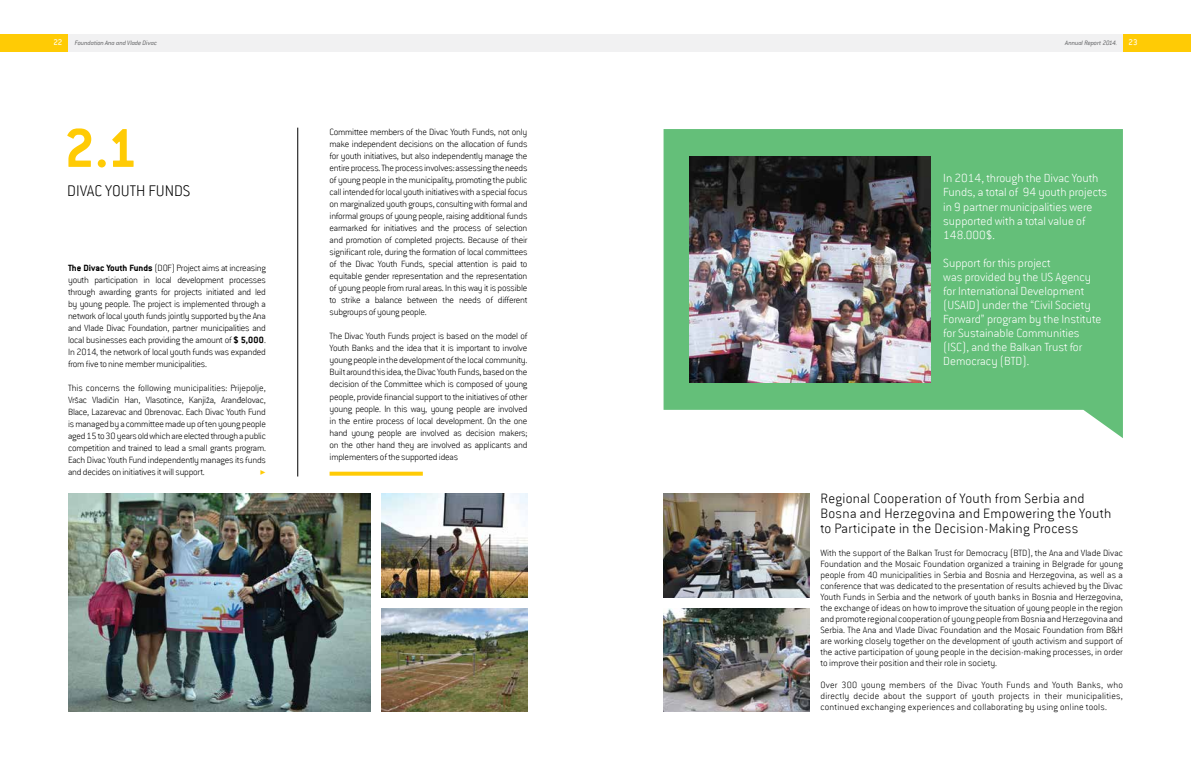
<style>
.page{position:relative;width:1191px;height:780px;background:#fff}
.page>*{position:absolute;margin:0;border:0;box-sizing:border-box;transform-origin:0 0}
.t1{font:700 60px "Conduit ITCBM";color:#ffcb05}
.t2{font:200 17px "Conduit ITCBM";color:#000}
.t3{font:200 15px/15px "Conduit ITCBM";letter-spacing:.02em;color:#000}
.t4{font:200 13px/14px "Conduit ITCBM";color:#fff}
.t5{font:200 10px/12px "Conduit ITCBM";letter-spacing:-.02em;color:#000;text-align:justify}
.t6{font:10px "Minion Pro";color:#ffcb05}
.t7{font:500 9px "Conduit ITCBM";color:#fff}
.t8{font:italic 300 7px "Conduit ITCBM";letter-spacing:-.015em;color:#58595b}
.s1{font-weight:700}
</style>
<div class="page">
<div style="left:595px;top:34px;width:528px;height:17px;background:#f1f1f2"></div>
<div style="left:68px;top:34px;width:527px;height:17px;background:#f1f1f2"></div>
<div style="left:0;top:34px;width:68px;height:17px;background:#ffcb05"></div>
<div style="left:1123px;top:34px;width:68px;height:17px;background:#ffcb05"></div>
<hr style="left:297px;top:128px;width:1px;height:348px;background:#000">
<img style="left:68px;top:493px;width:302px;height:218px">
<img style="left:382px;top:493px;width:145px;height:104px">
<img style="left:663px;top:493px;width:146px;height:104px">
<img style="left:382px;top:608px;width:145px;height:103px">
<img style="left:663px;top:608px;width:146px;height:103px">
<svg style="left:663px;top:129px;width:460px;height:309px;background:#7ac88c"></svg>
<img style="left:689px;top:156px;width:241px;height:227px">
<svg style="left:329px;top:471px;width:94px;height:4px"></svg>
<p class="t7" style="left:53px;top:37px;width:11px">22</p>
<p class="t8" style="left:75px;top:38px;width:84px">Foundation Ana and Vlade Divac</p>
<p class="t8" style="left:1065px;top:38px;width:53px">Annual Report 2014.</p>
<p class="t7" style="left:1128px;top:37px;width:11px">23</p>
<h1 class="t1" style="left:64px;top:112px;width:75px">2.1</h1>
<h2 class="t2" style="left:67px;top:180px;width:125px">DIVAC YOUTH FUNDS</h2>
<p class="t5" style="left:68px;top:261px;width:199px"><span class="s1">The Divac Youth Funds</span> (DOF) Project aims at increasing youth participation in local development processes through awarding grants for projects initiated and led by young people. The project is implemented through a network of local youth funds jointly supported by the Ana and Vlade Divac Foundation, partner municipalities and local businesses each providing the amount of <span class="s1">$ 5,000</span>.<br>In 2014, the network of local youth funds was expanded from five to nine member municipalities.</p>
<p class="t5" style="left:68px;top:381px;width:199px">This concerns the following municipalities: Prijepolje, Vršac Vladičin Han, Vlasotince, Kanjiža, Aranđelovac, Blace, Lazarevac and Obrenovac. Each Divac Youth Fund is managed by a committee made up of ten young people aged 15 to 30 years old which are elected through a public competition and trained to lead a small grants program.<br>Each Divac Youth Fund independently manages its funds and decides on initiatives it will support.</p>
<p class="t6" style="left:260px;top:465px;width:8px">▶</p>
<p class="t5" style="left:329px;top:126px;width:199px">Committee members of the Divac Youth Funds, not only make independent decisions on the allocation of funds for youth initiatives, but also independently manage the entire process. The process involves: assessing the needs of young people in the municipality, promoting the public call intended for local youth initiatives with a special focus on marginalized youth groups, consulting with formal and informal groups of young people, raising additional funds earmarked for initiatives and the process of selection and promotion of completed projects. Because of their significant role, during the formation of local committees of the Divac Youth Funds, special attention is paid to equitable gender representation and the representation of young people from rural areas. In this way it is possible to strike a balance between the needs of different subgroups of young people.</p>
<p class="t5" style="left:329px;top:330px;width:199px">The Divac Youth Funds project is based on the model of Youth Banks and the idea that it is important to involve young people in the development of the local community.<br>Built around this idea, the Divac Youth Funds, based on the decision of the Committee which is composed of young people, provide financial support to the initiatives of other young people. In this way, young people are involved in the entire process of local development. On the one hand young people are involved as decision makers; on the other hand they are involved as applicants and implementers of the supported ideas</p>
<h3 class="t4" style="left:943px;top:171px;width:165px">In 2014, through the Divac Youth<br>Funds, a total of 94 youth projects in 9 partner municipalities were supported with a total value of<br>148.000$.</h3>
<h3 class="t4" style="left:943px;top:255px;width:160px">Support for this project<br>was provided by the US Agency for International Development (USAID) under the “Civil Society<br>Forward” program by the Institute for Sustainable Communities (ISC), and the Balkan Trust for<br>Democracy (BTD).</h3>
<h3 class="t3" style="left:820px;top:490px;width:292px">Regional Cooperation of Youth from Serbia and<br>Bosna and Herzegovina and Empowering the Youth to Participate in the Decision-Making Process</h3>
<p class="t5" style="left:820px;top:547px;width:304px;line-height:11px">With the support of the Balkan Trust for Democracy (BTD), the Ana and Vlade Divac Foundation and the Mosaic Foundation organized a training in Belgrade for young people from 40 municipalities in Serbia and Bosnia and Herzegovina, as well as a conference that was dedicated to the presentation of results achieved by the Divac Youth Funds in Serbia and the network of youth banks in Bosnia and Herzegovina, the exchange of ideas on how to improve the situation of young people in the region and promote regional cooperation of young people from Bosnia and Herzegovina and Serbia. The Ana and Vlade Divac Foundation and the Mosaic Foundation from B&amp;H are working closely together on the development of youth activism and support of the active participation of young people in the decision-making processes, in order to improve their position and their role in society.</p>
<p class="t5" style="left:820px;top:679px;width:304px;line-height:11px">Over 300 young members of the Divac Youth Funds and Youth Banks, who directly decide about the support of youth projects in their municipalities, continued exchanging experiences and collaborating by using online tools.</p>
</div>
